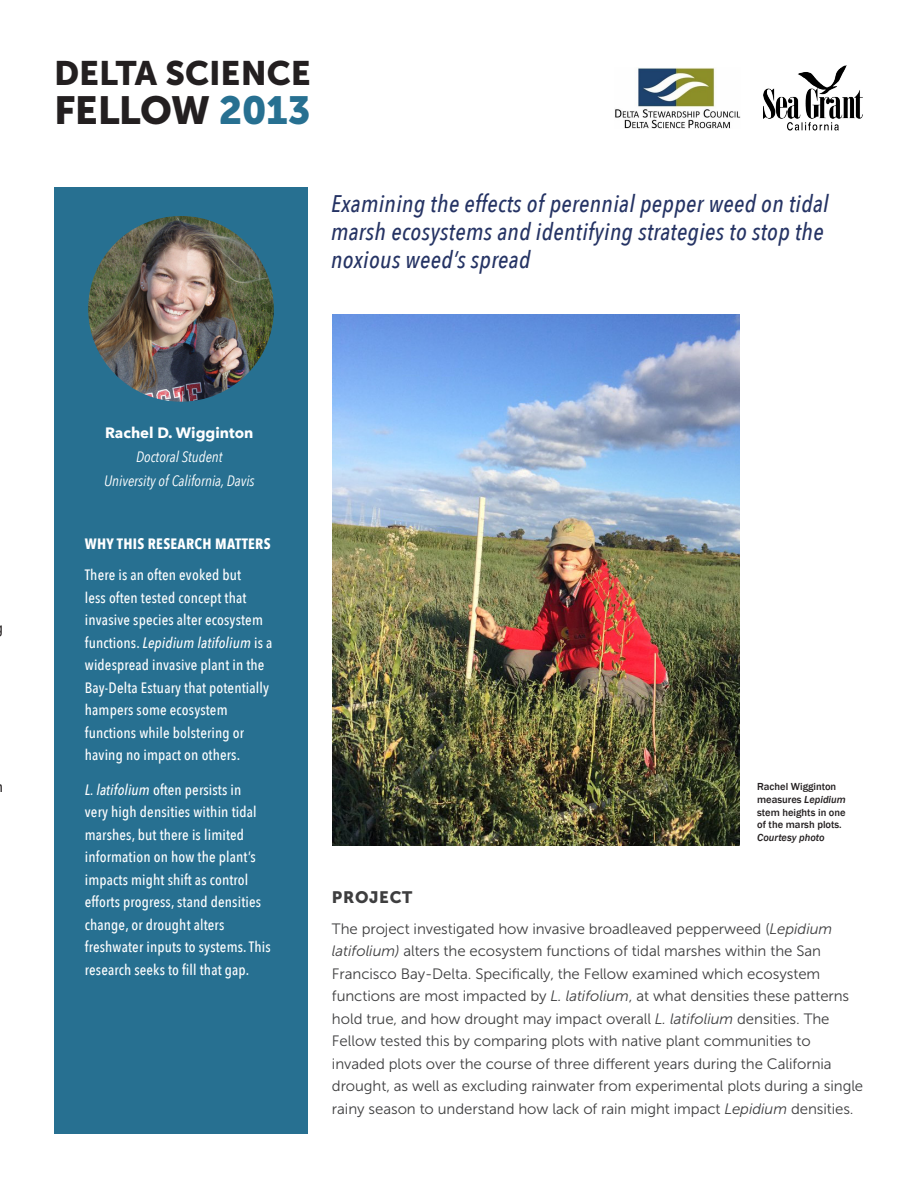
<style>
.page{position:relative;width:918px;height:1188px;background:#fff}
.page>*{position:absolute;margin:0;border:0;box-sizing:border-box;transform-origin:0 0}
.t1{font:39px "Museo Sans 900";letter-spacing:-.015em;color:#231f20}
.t2{font:33.75px "Museo Sans 900";color:#231f20}
.t3{font:italic 500 24px/28.5px "Avenir Next Condensed";letter-spacing:.015em;color:#253364}
.t4{font:16.5px "Museo Sans 900";letter-spacing:.04em;color:#3e3e3f}
.t5{font:15px/22.5px "Museo Sans 300";letter-spacing:-.005em;color:#3e3e3f}
.t6{font:500 15px/22.5px "Avenir Next Condensed";letter-spacing:.01em;color:#fff}
.t7{font:italic 15px/24px "Avenir Next Condensed";color:#fff;text-align:center}
.t8{font:700 15px "Avenir Next Condensed";letter-spacing:.02em;color:#fff}
.t9{font:700 15px "Avenir Next";color:#fff}
.t10{font:500 10.5px/12.6px "Franklin Gothic";color:#231f20}
.t11{font:italic 500 10.5px "Franklin Gothic";color:#231f20}
.s1{color:#277091}
.s2{font-style:italic}
</style>
<div class="page">
<div style="left:54px;top:187px;width:254px;height:947px;background:#277091"></div>
<img style="left:88px;top:216px;width:186px;height:186px;border-radius:93px">
<img style="left:764px;top:66px;width:99px;height:64px">
<img style="left:615px;top:67px;width:125px;height:62px">
<img style="left:332px;top:315px;width:408px;height:531px">
<h2 class="t2" style="left:54px;top:55px;width:258px">DELTA SCIENCE</h2>
<h1 class="t1" style="left:54px;top:89px;width:258px">FELLOW <span class="s1">2013</span></h1>
<h3 class="t3" style="left:331px;top:189px;width:499px">Examining the effects of perennial pepper weed on tidal marsh ecosystems and identifying strategies to stop the noxious weed’s spread</h3>
<p class="t9" style="left:105px;top:420px;width:150px">Rachel D. Wigginton</p>
<p class="t7" style="left:104px;top:445px;width:152px">Doctoral Student<br>University of California, Davis</p>
<p class="t8" style="left:85px;top:535px;width:187px">WHY THIS RESEARCH MATTERS</p>
<p class="t6" style="left:85px;top:564px;width:189px">There is an often evoked but<br>less often tested concept that invasive species alter ecosystem functions. <span class="s2">Lepidium latifolium</span> is a widespread invasive plant in the<br>Bay-Delta Estuary that potentially hampers some ecosystem functions while bolstering or having no impact on others.</p>
<p class="t6" style="left:85px;top:778px;width:187px"><span class="s2">L. latifolium</span> often persists in<br>very high densities within tidal marshes, but there is limited information on how the plant’s impacts might shift as control efforts progress, stand densities change, or drought alters freshwater inputs to systems. This research seeks to fill that gap.</p>
<p class="t4" style="left:332px;top:888px;width:82px">PROJECT</p>
<p class="t10" style="left:757px;top:781px;width:90px">Rachel Wigginton measures <span class="s2">Lepidium </span>stem heights in one of the marsh plots.</p>
<p class="t11" style="left:757px;top:831px;width:69px">Courtesy photo</p>
<p class="t5" style="left:332px;top:917px;width:533px">The project investigated how invasive broadleaved pepperweed (<span class="s2">Lepidium latifolium)</span> alters the ecosystem functions of tidal marshes within the San Francisco Bay-Delta. Specifically, the Fellow examined which ecosystem functions are most impacted by <span class="s2">L. latifolium</span>, at what densities these patterns hold true, and how drought may impact overall <span class="s2">L. latifolium</span> densities. The Fellow tested this by comparing plots with native plant communities to invaded plots over the course of three different years during the California drought, as well as excluding rainwater from experimental plots during a single rainy season to understand how lack of rain might impact <span class="s2">Lepidium</span> densities.</p>
</div>
